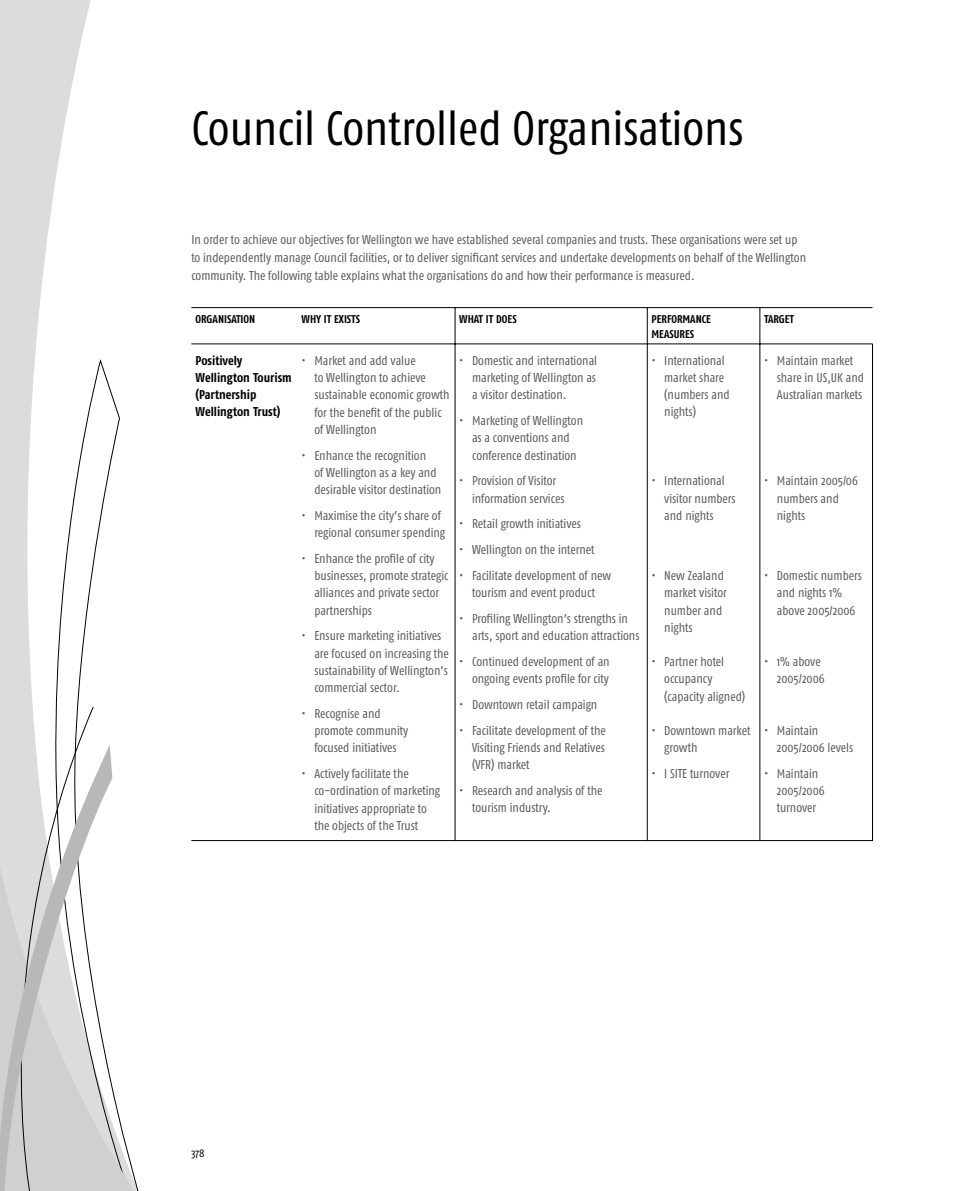
<style>
.page{position:relative;width:978px;height:1191px;background:#fff}
.page>*{position:absolute;margin:0;border:0;box-sizing:border-box;transform-origin:0 0}
.t1{font:48px "Fago Co";color:#000}
.t2{font:12.75px/17.2px "Fago Co";color:#5a5a5a}
.t3{font:700 12.75px/17.2px "Fago Co";color:#000}
.t4{font:11.25px/14.7px "Fago Co Bold Lf";color:#000}
.t5{font:11.25px "Fago Co";color:#000}
</style>
<div class="page">
<svg style="left:0;top:0;width:91px;height:127px;fill:#dcdcdc"></svg>
<svg style="left:0;top:127px;width:283px;height:1063px"></svg>
<svg style="left:0;top:706px;width:94px;height:39px"></svg>
<svg style="left:0;top:745px;width:112px;height:445px"></svg>
<hr style="left:191px;top:307px;width:681px;height:1px;background:#000">
<hr style="left:191px;top:344px;width:682px;height:1px;background:#000">
<hr style="left:191px;top:840px;width:682px;height:1px;background:#000">
<hr style="left:455px;top:308px;width:1px;height:36px;background:#000">
<hr style="left:455px;top:344px;width:1px;height:496px;background:#000">
<hr style="left:647px;top:308px;width:1px;height:36px;background:#000">
<hr style="left:760px;top:308px;width:1px;height:36px;background:#000">
<hr style="left:647px;top:344px;width:1px;height:496px;background:#000">
<hr style="left:760px;top:344px;width:1px;height:496px;background:#000">
<hr style="left:872px;top:344px;width:1px;height:496px;background:#000">
<h1 class="t1" style="left:191px;top:110px;width:554px">Council Controlled Organisations</h1>
<p class="t2" style="left:191px;top:232px;width:616px;line-height:18px">In order to achieve our objectives for Wellington we have established several companies and trusts. These organisations were set up to independently manage Council facilities, or to deliver significant services and undertake developments on behalf of the Wellington community. The following table explains what the organisations do and how their performance is measured.</p>
<p class="t4" style="left:196px;top:312px;width:61px">ORGANISATION</p>
<p class="t4" style="left:302px;top:312px;width:60px">WHY IT EXISTS</p>
<p class="t4" style="left:459px;top:312px;width:59px">WHAT IT DOES</p>
<p class="t4" style="left:651px;top:312px;width:61px">PERFORMANCE<br>MEASURES</p>
<p class="t4" style="left:764px;top:312px;width:31px">TARGET</p>
<p class="t3" style="left:196px;top:353px;width:98px">Positively<br>Wellington Tourism (Partnership<br>Wellington Trust)</p>
<p class="t2" style="left:314px;top:353px;width:137px;text-indent:-13px">• Market and add value<br>to Wellington to achieve sustainable economic growth for the benefit of the public of Wellington</p>
<p class="t2" style="left:314px;top:447px;width:128px;text-indent:-13px">• Enhance the recognition<br>of Wellington as a key and desirable visitor destination</p>
<p class="t2" style="left:314px;top:508px;width:132px;text-indent:-13px">• Maximise the city’s share of regional consumer spending</p>
<p class="t2" style="left:314px;top:551px;width:136px;text-indent:-13px">• Enhance the profile of city businesses, promote strategic alliances and private sector partnerships</p>
<p class="t2" style="left:314px;top:628px;width:136px;text-indent:-13px">• Ensure marketing initiatives are focused on increasing the sustainability of Wellington’s commercial sector.</p>
<p class="t2" style="left:314px;top:706px;width:95px;text-indent:-13px">• Recognise and promote community focused initiatives</p>
<p class="t2" style="left:314px;top:766px;width:127px;text-indent:-13px">• Actively facilitate the co-ordination of marketing initiatives appropriate to the objects of the Trust</p>
<p class="t2" style="left:777px;top:353px;width:89px;text-indent:-13px">• Maintain market share in US,UK and<br>Australian markets</p>
<p class="t2" style="left:664px;top:353px;width:67px;text-indent:-13px">• International market share (numbers and nights)</p>
<p class="t2" style="left:472px;top:353px;width:127px;text-align:justify;text-indent:-13px">• Domestic and international marketing of Wellington as a visitor destination.</p>
<p class="t2" style="left:459px;top:413px;width:125px;text-align:center">• Marketing of Wellington as a conventions and conference destination</p>
<p class="t2" style="left:472px;top:473px;width:94px;text-indent:-13px">• Provision of Visitor information services</p>
<p class="t2" style="left:459px;top:516px;width:123px">• Retail growth initiatives</p>
<p class="t2" style="left:459px;top:542px;width:137px">• Wellington on the internet</p>
<p class="t2" style="left:459px;top:568px;width:153px;text-align:center">• Facilitate development of new tourism and event product</p>
<p class="t2" style="left:472px;top:611px;width:169px;text-indent:-13px">• Profiling Wellington’s strengths in arts, sport and education attractions</p>
<p class="t2" style="left:459px;top:654px;width:152px;text-align:right">• Continued development of an ongoing events profile for city</p>
<p class="t2" style="left:459px;top:697px;width:140px">• Downtown retail campaign</p>
<p class="t2" style="left:472px;top:722px;width:135px;text-align:justify;text-indent:-13px">• Facilitate development of the Visiting Friends and Relatives (VFR) market</p>
<p class="t2" style="left:472px;top:783px;width:132px;text-indent:-13px">• Research and analysis of the tourism industry.</p>
<p class="t2" style="left:777px;top:473px;width:83px;text-indent:-13px">• Maintain 2005/06 numbers and nights</p>
<p class="t2" style="left:664px;top:473px;width:73px;text-indent:-13px">• International visitor numbers and nights</p>
<p class="t2" style="left:764px;top:568px;width:99px;text-align:center">• Domestic numbers and nights 1%<br>above 2005/2006</p>
<p class="t2" style="left:664px;top:568px;width:64px;text-indent:-13px">• New Zealand market visitor number and nights</p>
<p class="t2" style="left:664px;top:654px;width:83px;text-indent:-13px">• Partner hotel occupancy (capacity aligned)</p>
<p class="t2" style="left:664px;top:723px;width:88px;text-indent:-13px">• Downtown market growth</p>
<p class="t2" style="left:651px;top:766px;width:79px">• I SITE turnover</p>
<p class="t2" style="left:777px;top:654px;width:49px;text-indent:-13px">• 1% above<br>2005/2006</p>
<p class="t2" style="left:777px;top:723px;width:78px;text-indent:-13px">• Maintain<br>2005/2006 levels</p>
<p class="t2" style="left:777px;top:766px;width:49px;text-indent:-13px">• Maintain<br>2005/2006 turnover</p>
<p class="t5" style="left:191px;top:1148px;width:15px">378</p>
</div>
